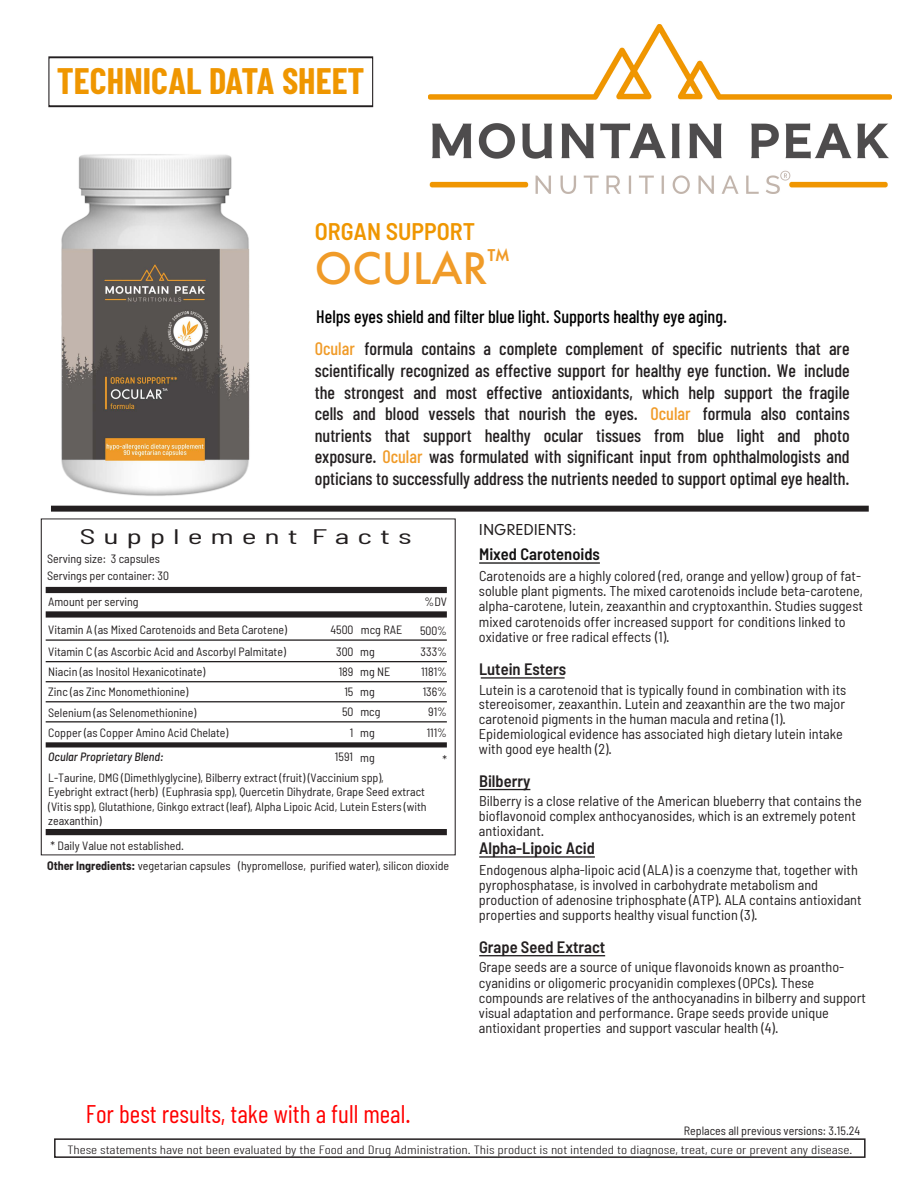
<style>
.page{position:relative;width:918px;height:1188px;background:#fff}
.page>*{position:absolute;margin:0;border:0;box-sizing:border-box;transform-origin:0 0}
.t1{font:500 42px "Futura";color:#f09b28}
.t2{font:700 36px "Barlow Condensed";color:#ef9600}
.t3{font:25.5px "Barlow Condensed";color:#f00}
.t4{font:600 semi-condensed 24px "Barlow";color:#ef9600}
.t5{font:semi-condensed 21px "Barlow";letter-spacing:.25em;color:#221e1f;scale:1.51 1}
.t6{font:500 18px/21.6px "Barlow Condensed";color:#231f20}
.t7{font:600 semi-condensed 16.5px "Barlow";color:#231f20}
.t8{font:600 semi-condensed 16.5px "Barlow";color:#131212}
.t9{font:16.5px "Neuzeit Grotesk W01";color:#231f20}
.t10{font:semi-condensed 14.25px/15px "Barlow";color:#231f20}
.t11{font:semi-condensed 12px/20px "Barlow";color:#231f20}
.t12{font:300 12px "Barlow Condensed";color:#231f20;scale:1.25 1}
.t13{font:semi-condensed 12px "Barlow";color:#221e1f}
.t14{font:semi-condensed 12px "Barlow";color:#231f20}
.s1{color:#000}
.s2{color:#f09b28}
.s3{font-style:inherit}
.s4{font-weight:500;font-style:italic}
.s5{color:#231f20}
.s6{font-weight:700}
</style>
<div class="page">
<img style="left:40px;top:154px;width:210px;height:370px">
<div style="left:48px;top:57px;width:325px;height:50px;border:1px solid #231f20"></div>
<div style="left:54px;top:1138px;width:812px;height:20px;border:2px solid #231f20"></div>
<img style="left:428px;top:24px;width:463px;height:170px">
<div style="left:51px;top:505px;width:818px;height:7px;background:#231f20"></div>
<div style="left:46px;top:612px;width:401px;height:5px;background:#231f20"></div>
<hr style="left:46px;top:640px;width:401px;height:1px;background:#231f20">
<hr style="left:46px;top:661px;width:401px;height:1px;background:#231f20">
<hr style="left:46px;top:681px;width:401px;height:1px;background:#231f20">
<hr style="left:46px;top:701px;width:401px;height:1px;background:#231f20">
<hr style="left:46px;top:721px;width:401px;height:1px;background:#231f20">
<hr style="left:46px;top:743px;width:401px;height:4px;background:#231f20">
<div style="left:46px;top:587px;width:401px;height:6px;background:#231f20"></div>
<div style="left:46px;top:829px;width:401px;height:6px;background:#231f20"></div>
<hr style="left:479px;top:562px;width:121px;height:2px;background:#131212">
<hr style="left:481px;top:677px;width:84px;height:2px;background:#231f20">
<hr style="left:479px;top:789px;width:51px;height:1px;background:#231f20">
<hr style="left:479px;top:856px;width:116px;height:2px;background:#231f20">
<hr style="left:479px;top:955px;width:126px;height:1px;background:#231f20">
<h2 class="t2" style="left:57px;top:59px;width:309px">TECHNICAL DATA SHEET</h2>
<h3 class="t4" style="left:315px;top:217px;width:162px">ORGAN SUPPORT</h3>
<h1 class="t1" style="left:315px;top:239px;width:196px">OCULAR<sup>™</sup></h1>
<p class="t6" style="left:315px;top:300px;width:536px;line-height:32.1px"><span class="s1">Helps eyes shield and filter blue light. Supports healthy eye aging.<br></span><span class="s2">Ocular</span> formula contains a complete complement of specific nutrients that are</p>
<p class="t6" style="left:315px;top:359px;width:536px;text-align:justify">scientifically recognized as effective support for healthy eye function. We include the strongest and most effective antioxidants, which help support the fragile cells and blood vessels that nourish the eyes. <span class="s2">Ocular</span> formula also contains nutrients that support healthy ocular tissues from blue light and photo exposure. <span class="s2">Ocular</span> was formulated with significant input from ophthalmologists and opticians to successfully address the nutrients needed to support optimal eye health.</p>
<h3 class="t5" style="left:80px;top:523px;width:221px">Supplement Facts</h3>
<p class="t11" style="left:47px;top:550px;width:123px;line-height:17px">Serving size: 3 capsules<br>Servings per container: 30</p>
<p class="t11" style="left:48px;top:592px;width:92px">Amount per serving</p>
<p class="t11" style="left:48px;top:641px;width:239px">Vitamin C (as Ascorbic Acid and Ascorbyl Palmitate)<br><span class="s3">Niacin</span> (as Inositol Hexanicotinate)<br>Zinc (as Zinc Monomethionine)</p>
<p class="t11" style="left:48px;top:723px;width:182px">Copper (as Copper Amino Acid Chelate)</p>
<p class="t11" style="left:48px;top:746px;width:337px;line-height:20.9px"><span class="s4">Ocular Proprietary Blend:<br></span>L-Taurine, DMG (Dimethlyglycine), Bilberry extract (fruit) (Vaccinium <span class="s3">spp</span>),</p>
<p class="t11" style="left:48px;top:784px;width:380px;line-height:14.4px">Eyebright extract (herb) (Euphrasia spp), Quercetin Dihydrate, Grape Seed extract (Vitis spp), Glutathione, Ginkgo extract (leaf), Alpha Lipoic Acid, Lutein Esters (with zeaxanthin)</p>
<p class="t11" style="left:51px;top:836px;width:135px">* Daily Value not established.</p>
<p class="t11" style="left:425px;top:592px;width:24px">%DV</p>
<p class="t11" style="left:420px;top:619px;width:29px;line-height:21.6px">500%<br>333%</p>
<p class="t11" style="left:421px;top:661px;width:28px">1181%<br>136%</p>
<p class="t11" style="left:427px;top:722px;width:22px">111%</p>
<p class="t11" style="left:443px;top:749px;width:6px">*</p>
<p class="t13" style="left:48px;top:622px;width:240px">Vitamin A (as Mixed Carotenoids and Beta Carotene)</p>
<p class="t13" style="left:330px;top:622px;width:73px"><span class="s5">4500</span> mcg RAE</p>
<p class="t11" style="left:336px;top:641px;width:19px;text-align:right">300<br>189<br>15</p>
<p class="t11" style="left:335px;top:720px;width:20px;line-height:24.6px;text-align:right">1<br>1591</p>
<p class="t11" style="left:360px;top:641px;width:32px">mg mg <span class="s3">NE </span>mg</p>
<p class="t11" style="left:360px;top:720px;width:16px;line-height:24.8px">mg mg</p>
<p class="t11" style="left:48px;top:702px;width:150px">Selenium (as Selenomethionine)</p>
<p class="t11" style="left:342px;top:702px;width:40px">50 mcg</p>
<p class="t11" style="left:428px;top:702px;width:20px">91%</p>
<p class="t11" style="left:47px;top:855px;width:404px"><span class="s6">Other Ingredients:</span> vegetarian capsules (hypromellose, purified water), silicon dioxide</p>
<h3 class="t3" style="left:86px;top:1098px;width:326px">For best results, take with a full meal.</h3>
<p class="t9" style="left:479px;top:521px;width:99px">INGREDIENTS:</p>
<p class="t8" style="left:479px;top:544px;width:122px">Mixed Carotenoids</p>
<p class="t10" style="left:479px;top:567px;width:386px;line-height:15.5px">Carotenoids are a highly colored (red, orange and yellow) group of fat&shy;soluble plant pigments. The mixed carotenoids include beta-carotene, alpha-carotene, lutein, zeaxanthin and cryptoxanthin. <span class="s3">S</span>tudies suggest mixed carotenoids offer increased support for conditions linked to oxidative or free radical effects (1).</p>
<p class="t7" style="left:479px;top:659px;width:89px">Lutein Esters</p>
<p class="t10" style="left:479px;top:682px;width:369px">Lutein is a carotenoid that is typically found in combination with its stereoisomer, zeaxanthin. Lutein and zeaxanthin are the two major carotenoid pigments in the human macula and retina (1).<br>Epidemiological evidence has associated high dietary lutein intake with <span class="s3">good eye health</span> (2).</p>
<p class="t7" style="left:479px;top:770px;width:53px">Bilberry</p>
<p class="t10" style="left:479px;top:793px;width:384px">Bilberry is a close relative of the American blueberry that contains the bioflavonoid complex anthocyanosides, which is an extremely potent antioxidant.</p>
<p class="t7" style="left:479px;top:838px;width:117px">Alpha-Lipoic Acid</p>
<p class="t10" style="left:479px;top:862px;width:384px">Endogenous <span class="s3">a</span>lpha-<span class="s3">l</span>ipoic <span class="s3">a</span>cid <span class="s3">(ALA)</span> is a coenzyme that, together with pyrophosphatase, is involved in carbohydrate metabolism and production of adenosine triphosphate (ATP). <span class="s3">ALA contains antioxidant properties and supports healthy</span> visual function (<span class="s3">3</span>).</p>
<p class="t7" style="left:479px;top:937px;width:128px">Grape Seed Extract</p>
<p class="t10" style="left:479px;top:960px;width:389px">Grape seeds are a source of unique flavonoids known a<span class="s3">s</span> proantho&shy;cyanidins or oligomeric procyanidin complexes (OPCs). These compounds are relatives of t<span class="s3">he an</span>thocyanadins in bilberry and support visual adaptation and performance. Grape seeds provide unique antioxidant properties and support vascular health (<span class="s3">4</span>).</p>
<p class="t14" style="left:684px;top:1123px;width:178px">Replaces all previous versions: <span class="s3">3.</span>15<span class="s3">.24</span></p>
<p class="t12" style="left:67px;top:1142px;width:629px">These statements have not been evaluated by the Food and Drug Administration. This product is not intended to diagnose, treat, cure or prevent any disease.</p>
</div>
